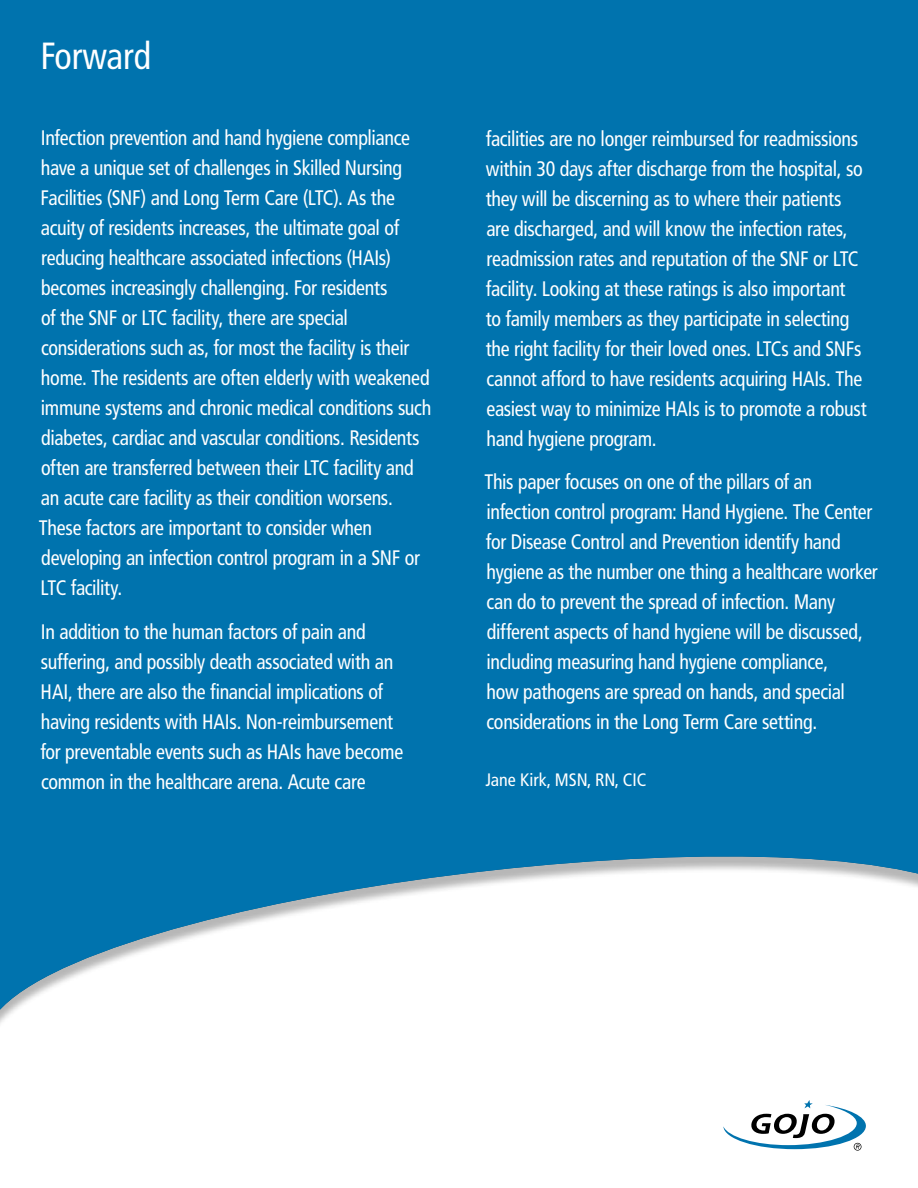
<style>
.page{position:relative;width:918px;height:1188px;background:#fff}
.page>*{position:absolute;margin:0;border:0;box-sizing:border-box;transform-origin:0 0}
.t1{font:condensed 37.8px "Frutiger LT Std";color:#fff;scale:.95 1}
.t2{font:condensed 21px/30px "Frutiger LT Std";letter-spacing:-.015em;color:#fff;scale:.95 1}
.t3{font:condensed 18px "Frutiger LT Std";color:#fff}
</style>
<div class="page">
<div style="left:0;top:2px;width:918px;height:1051px;background:#000;opacity:.29"></div>
<svg style="left:724px;top:1100px;width:142px;height:50px"></svg>
<h1 class="t1" style="left:41px;top:34px;width:118px">Forward</h1>
<p class="t2" style="left:39px;top:123px;width:415px">Infection prevention and hand hygiene compliance have a unique set of challenges in Skilled Nursing Facilities (SNF) and Long Term Care (LTC). As the acuity of residents increases, the ultimate goal of reducing healthcare associated infections (HAIs) becomes increasingly challenging. For residents<br>of the SNF or LTC facility, there are special considerations such as, for most the facility is their home. The residents are often elderly with weakened immune systems and chronic medical conditions such diabetes, cardiac and vascular conditions. Residents often are transferred between their LTC facility and an acute care facility as their condition worsens.<br>These factors are important to consider when developing an infection control program in a SNF or LTC facility.</p>
<p class="t2" style="left:40px;top:617px;width:383px">In addition to the human factors of pain and suffering, and possibly death associated with an HAI, there are also the financial implications of having residents with HAIs. Non-reimbursement for preventable events such as HAIs have become common in the healthcare arena. Acute care</p>
<p class="t2" style="left:486px;top:123px;width:402px">facilities are no longer reimbursed for readmissions within 30 days after discharge from the hospital, so they will be discerning as to where their patients are discharged, and will know the infection rates, readmission rates and reputation of the SNF or LTC facility. Looking at these ratings is also important<br>to family members as they participate in selecting the right facility for their loved ones. LTCs and SNFs cannot afford to have residents acquiring HAIs. The easiest way to minimize HAIs is to promote a robust hand hygiene program.</p>
<p class="t2" style="left:484px;top:467px;width:416px">This paper focuses on one of the pillars of an infection control program: Hand Hygiene. The Center for Disease Control and Prevention identify hand hygiene as the number one thing a healthcare worker can do to prevent the spread of infection. Many different aspects of hand hygiene will be discussed, including measuring hand hygiene compliance,<br>how pathogens are spread on hands, and special considerations in the Long Term Care setting.</p>
<p class="t3" style="left:485px;top:769px;width:163px">Jane Kirk, MSN, RN, CIC</p>
</div>
